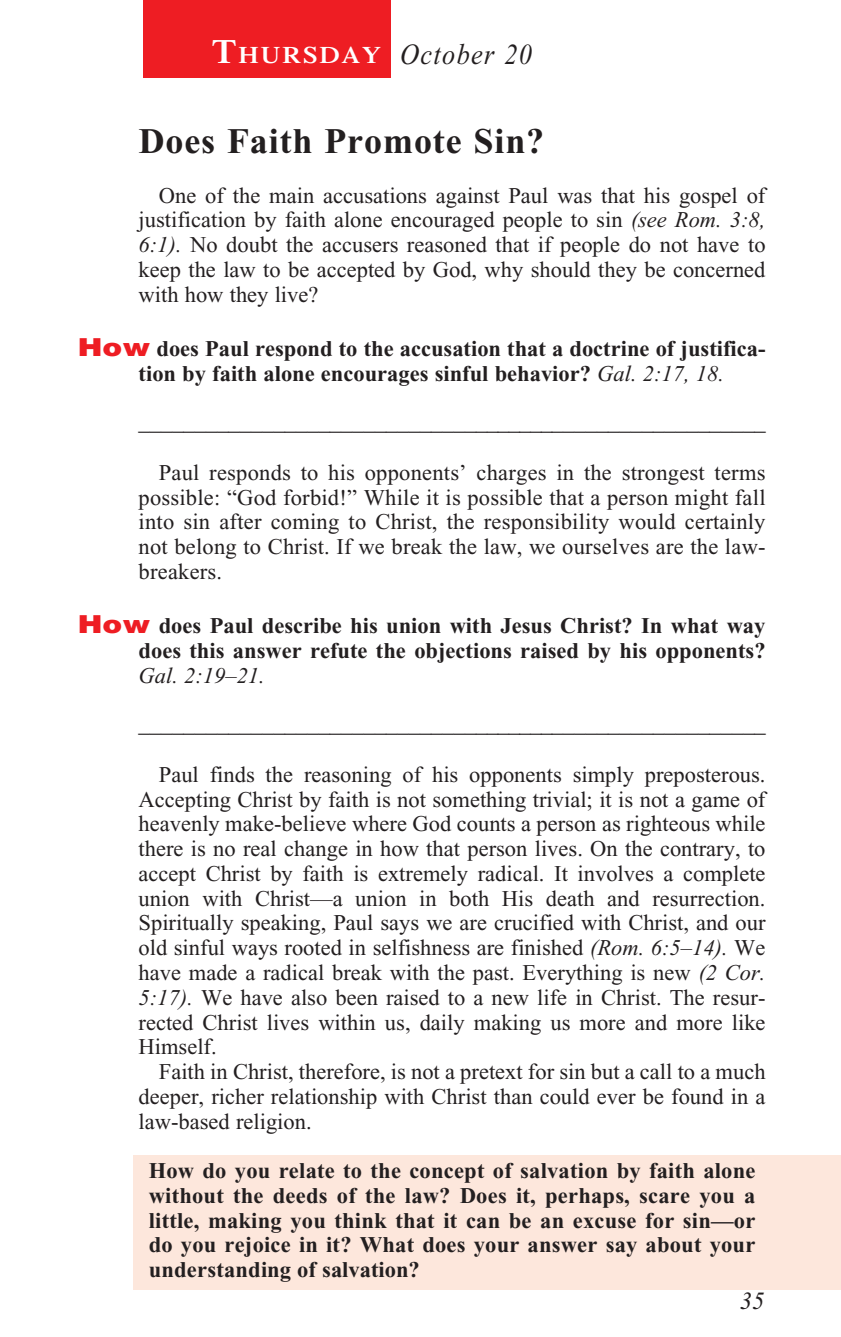
<style>
.page{position:relative;width:841px;height:1337px;background:#fff}
.page>*{position:absolute;margin:0;border:0;box-sizing:border-box;transform-origin:0 0}
._01-Daily_head{font:700 36px "Times New Roman";letter-spacing:.025em;color:#231f20}
._00-Month-Day{font:italic 29.25px "Times New Roman";letter-spacing:.05em;color:#231f20;scale:.9 1}
.t1{font:italic 24.75px "Times New Roman";color:#231f20}
.t2{font:600 23.62px "Times";letter-spacing:.07em;color:#fff;scale:1.1 1}
._4-Body_Copy{font:22.5px/24.8px "Times New Roman";color:#231f20;text-align:justify}
._6-question{font:700 22.5px/24.8px "Times New Roman";color:#231f20}
.x-screened_box-text{font:700 22.5px/24.8px "Times New Roman";letter-spacing:.01em;color:#231f20;text-align:justify}
.s1{font-size:33.75px}
.s2{font-style:italic}
.s3{font-family:"Helvetica";font-weight:900;font-size:24.75px;color:#ee1d23}
.s4{font-weight:400;font-style:italic}
</style>
<div class="page">
<div style="left:133px;top:1155px;width:707px;height:134px;background:#fde7dc"></div>
<div style="left:143px;top:0;width:248px;height:77px;background:#ee1d23"></div>
<p class="t2" style="left:212px;top:41px;width:155px"><span class="s1">T</span>HURSDAY</p>
<p class="_00-Month-Day" style="left:400px;top:39px;width:148px">October 20</p>
<p class="_01-Daily_head" style="left:138px;top:121px;width:407px">Does Faith Promote Sin?</p>
<p class="_4-Body_Copy" style="left:138px;top:183px;width:628px;text-indent:20px">One of the main accusations against Paul was that his gospel of justification by faith alone encouraged people to sin <span class="s2">(see Rom. 3:8, 6:1).</span> No doubt the accusers reasoned that if people do not have to keep the law to be accepted by God, why should they be concerned with how they live?</p>
<p class="_6-question" style="left:138px;top:336px;width:628px;text-indent:-61px"><span class="s3">How</span> does Paul respond to the accusation that a doctrine of justifica&shy;tion by faith alone encourages sinful behavior? <span class="s4">Gal. 2:17, 18.</span></p>
<p class="_4-Body_Copy" style="left:138px;top:410px;width:628px">________________________________________________________</p>
<p class="_4-Body_Copy" style="left:138px;top:460px;width:628px;text-indent:20px">Paul responds to his opponents’ charges in the strongest terms possible: “God forbid!” While it is possible that a person might fall into sin after coming to Christ, the responsibility would certainly not belong to Christ. If we break the law, we ourselves are the law&shy;breakers.</p>
<p class="_6-question" style="left:138px;top:613px;width:628px;text-align:justify;text-indent:-61px"><span class="s3">How</span> does Paul describe his union with Jesus Christ? In what way does this answer refute the objections raised by his opponents?<br><span class="s4">Gal. 2:19–21.</span></p>
<p class="_4-Body_Copy" style="left:138px;top:712px;width:628px">________________________________________________________</p>
<p class="_4-Body_Copy" style="left:138px;top:762px;width:628px;text-indent:20px">Paul finds the reasoning of his opponents simply preposterous.<br>Accepting Christ by faith is not something trivial; it is not a game of heavenly make-believe where God counts a person as righteous while there is no real change in how that person lives. On the contrary, to accept Christ by faith is extremely radical. It involves a complete union with Christ—a union in both His death and resurrection.<br>Spiritually speaking, Paul says we are crucified with Christ, and our old sinful ways rooted in selfishness are finished <span class="s2">(Rom. 6:5–14).</span> We have made a radical break with the past. Everything is new <span class="s2">(2 Cor.<br>5:17).</span> We have also been raised to a new life in Christ. The resur&shy;rected Christ lives within us, daily making us more and more like Himself.</p>
<p class="_4-Body_Copy" style="left:138px;top:1059px;width:628px;text-indent:20px">Faith in Christ, therefore, is not a pretext for sin but a call to a much deeper, richer relationship with Christ than could ever be found in a law-based religion.</p>
<p class="x-screened_box-text" style="left:149px;top:1158px;width:608px">How do you relate to the concept of salvation by faith alone without the deeds of the law? Does it, perhaps, scare you a little, making you think that it can be an excuse for sin—or do you rejoice in it? What does your answer say about your understanding of salvation?</p>
<p class="t1" style="left:739px;top:1287px;width:26px">35</p>
</div>
